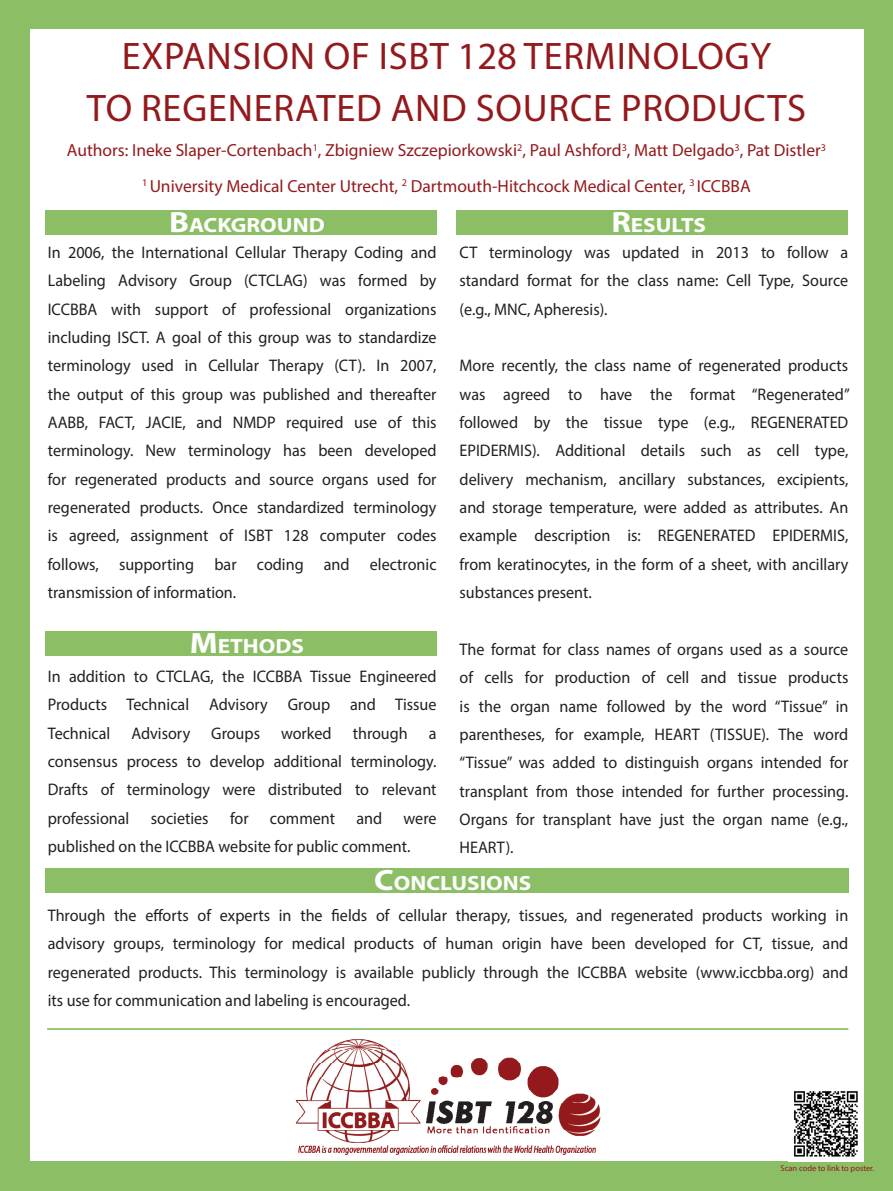
<style>
.page{position:relative;width:893px;height:1191px;background:#fff}
.page>*{position:absolute;margin:0;border:0;box-sizing:border-box;transform-origin:0 0}
.t1{font:38.5px "Myriad Pro";letter-spacing:.02em;color:#93191c}
.t2{font:700 20.58px "Myriad Pro";color:#fff;scale:1.13 1}
.t3{font:17.5px "Myriad Pro";color:#93191c}
.t4{font:16.8px/28.3px "Myriad Pro";color:#231f20;text-align:justify;scale:.96 1}
.t5{font:8.4px "Myriad Pro";color:#93191c}
.s1{font-size:29.4px}
</style>
<div class="page">
<div style="left:0;top:0;width:893px;height:1191px;background:linear-gradient(to right,#8cbf65,#8cbf65)"></div>
<div style="left:30px;top:30px;width:833px;height:1131px;background:#fff"></div>
<div style="left:45px;top:210px;width:392px;height:25px;background:#8cbf65"></div>
<div style="left:456px;top:210px;width:392px;height:25px;background:#8cbf65"></div>
<div style="left:45px;top:868px;width:803px;height:25px;background:#8cbf65"></div>
<hr style="left:47px;top:1028px;width:801px;height:2px;background:#8cbf65">
<div style="left:45px;top:631px;width:392px;height:25px;background:#8cbf65"></div>
<img style="left:295px;top:1039px;width:305px;height:116px">
<img style="left:794px;top:1091px;width:64px;height:66px">
<p class="t1" style="left:122px;top:32px;width:651px">EXPANSION OF ISBT 128 TERMINOLOGY</p>
<p class="t1" style="left:87px;top:84px;width:721px">TO REGENERATED AND SOURCE PRODUCTS</p>
<p class="t3" style="left:67px;top:140px;width:761px">Authors: Ineke Slaper-Cortenbach<sup>1</sup>, Zbigniew Szczepiorkowski<sup>2</sup>, Paul Ashford<sup>3</sup>, Matt Delgado<sup>3</sup>, Pat Distler<sup>3</sup></p>
<p class="t3" style="left:142px;top:175px;width:610px"><sup>1</sup> University Medical Center Utrecht, <sup>2</sup> Dartmouth-Hitchcock Medical Center, <sup>3</sup> ICCBBA</p>
<p class="t2" style="left:169px;top:211px;width:139px"><span class="s1">B</span>ACKGROUND</p>
<p class="t4" style="left:48px;top:238px;width:406px">In 2006, the International Cellular Therapy Coding and Labeling Advisory Group (CTCLAG) was formed by ICCBBA with support of professional organizations including ISCT. A goal of this group was to standardize terminology used in Cellular Therapy (CT). In 2007, the output of this group was published and thereafter AABB, FACT, JACIE, and NMDP required use of this terminology. New terminology has been developed for regenerated products and source organs used for regenerated products. Once standardized terminology is agreed, assignment of ISBT 128 computer codes follows, supporting bar coding and electronic transmission of information.</p>
<p class="t2" style="left:611px;top:211px;width:85px"><span class="s1">R</span>ESULTS</p>
<p class="t4" style="left:460px;top:238px;width:406px">CT terminology was updated in 2013 to follow a standard format for the class name: Cell Type, Source (e.g., MNC, Apheresis).</p>
<p class="t4" style="left:460px;top:351px;width:408px">More recently, the class name of regenerated products was agreed to have the format “Regenerated” followed by the tissue type (e.g., REGENERATED EPIDERMIS). Additional details such as cell type, delivery mechanism, ancillary substances, excipients, and storage temperature, were added as attributes. An example description is: REGENERATED EPIDERMIS, from keratinocytes, in the form of a sheet, with ancillary substances present.</p>
<p class="t2" style="left:190px;top:632px;width:103px"><span class="s1">M</span>ETHODS</p>
<p class="t4" style="left:48px;top:662px;width:406px">In addition to CTCLAG, the ICCBBA Tissue Engineered Products Technical Advisory Group and Tissue Technical Advisory Groups worked through a consensus process to develop additional terminology.<br>Drafts of terminology were distributed to relevant professional</p>
<p class="t4" style="left:151px;top:803px;width:62px">societies</p>
<p class="t4" style="left:230px;top:803px;width:21px">for</p>
<p class="t4" style="left:270px;top:803px;width:69px">comment</p>
<p class="t4" style="left:356px;top:803px;width:28px">and</p>
<p class="t4" style="left:48px;top:803px;width:406px;text-indent:356px">were published on the ICCBBA website for public comment.</p>
<p class="t4" style="left:460px;top:635px;width:406px">The format for class names of organs used as a source of cells for production of cell and tissue products is the organ name followed by the word “Tissue” in parentheses, for example, HEART (TISSUE). The word “Tissue” was added to distinguish organs intended for transplant from those intended for further processing.<br>Organs for transplant have just the organ name (e.g., HEART).</p>
<p class="t2" style="left:374px;top:869px;width:141px"><span class="s1">C</span>ONCLUSIONS</p>
<p class="t4" style="left:48px;top:900px;width:835px">Through the efforts of experts in the fields of cellular therapy, tissues, and regenerated products working in advisory groups, terminology for medical products of human origin have been developed for CT, tissue, and regenerated products. This terminology is available publicly through the ICCBBA website (www.iccbba.org) and its use for communication and labeling is encouraged.</p>
<p class="t5" style="left:781px;top:1163px;width:95px">Scan code to link to poster.</p>
</div>
